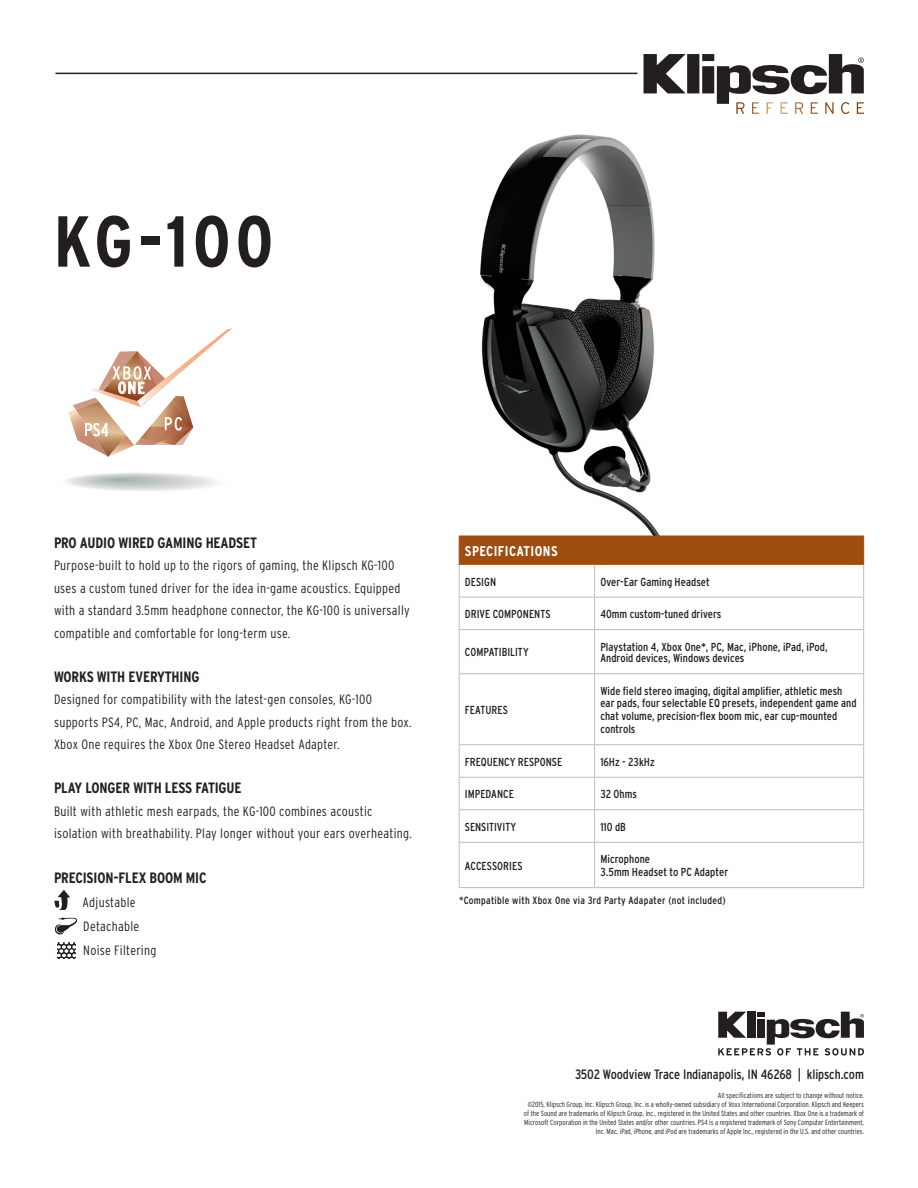
<style>
.page{position:relative;width:918px;height:1188px;background:#fff}
.page>*{position:absolute;margin:0;border:0;box-sizing:border-box;transform-origin:0 0}
.Serie_-_Black_Left{font:700 condensed 72px "Interstate";color:#231f20}
.t1{font:condensed 16.35px "Interstate";color:#fff}
.t2{font:700 condensed 15px "Interstate";letter-spacing:-.01em;color:#231f20}
.Specs_Header{font:700 condensed 14.1px "Interstate";letter-spacing:.03em;color:#fff}
.t3{font:300 condensed 13.5px/22.5px "Interstate";letter-spacing:.02em;color:#231f20}
.t4{font:condensed 13.5px "Interstate";letter-spacing:-.005em;color:#231f20}
.Spec___Bold{font:condensed 11.55px/12.9px "Interstate";color:#231f20}
.Body{font:condensed 10.5px "Interstate";letter-spacing:.025em;color:#231f20}
.t5{font:300 condensed 7.5px/9px "Interstate";color:#231f20;text-align:right}
</style>
<div class="page">
<img style="left:458px;top:82px;width:363px;height:473px">
<hr style="left:56px;top:73px;width:581px;height:1px;background:#231f20">
<svg style="left:718px;top:1012px;width:146px;height:43px"></svg>
<svg style="left:644px;top:54px;width:220px;height:60px"></svg>
<svg style="left:460px;top:596px;width:403px;height:246px"></svg>
<hr style="left:459px;top:565px;width:1px;height:32px;background:#bcbdc0">
<hr style="left:594px;top:565px;width:1px;height:32px;background:#bcbdc0">
<hr style="left:863px;top:565px;width:1px;height:32px;background:#bcbdc0">
<hr style="left:459px;top:597px;width:136px;height:1px;background:#bcbdc0">
<hr style="left:459px;top:597px;width:1px;height:32px;background:#bcbdc0">
<hr style="left:595px;top:597px;width:269px;height:1px;background:#bcbdc0">
<hr style="left:594px;top:597px;width:1px;height:32px;background:#bcbdc0">
<hr style="left:863px;top:597px;width:1px;height:32px;background:#bcbdc0">
<hr style="left:459px;top:629px;width:136px;height:1px;background:#bcbdc0">
<hr style="left:459px;top:630px;width:1px;height:43px;background:#bcbdc0">
<hr style="left:595px;top:629px;width:269px;height:1px;background:#bcbdc0">
<hr style="left:594px;top:630px;width:1px;height:43px;background:#bcbdc0">
<hr style="left:863px;top:630px;width:1px;height:43px;background:#bcbdc0">
<hr style="left:459px;top:673px;width:136px;height:1px;background:#bcbdc0">
<hr style="left:459px;top:674px;width:1px;height:70px;background:#bcbdc0">
<hr style="left:595px;top:673px;width:269px;height:1px;background:#bcbdc0">
<hr style="left:594px;top:674px;width:1px;height:70px;background:#bcbdc0">
<hr style="left:863px;top:674px;width:1px;height:70px;background:#bcbdc0">
<hr style="left:459px;top:744px;width:136px;height:1px;background:#bcbdc0">
<hr style="left:459px;top:745px;width:1px;height:32px;background:#bcbdc0">
<hr style="left:595px;top:744px;width:269px;height:1px;background:#bcbdc0">
<hr style="left:594px;top:745px;width:1px;height:32px;background:#bcbdc0">
<hr style="left:863px;top:745px;width:1px;height:32px;background:#bcbdc0">
<hr style="left:459px;top:777px;width:136px;height:1px;background:#bcbdc0">
<hr style="left:459px;top:778px;width:1px;height:31px;background:#bcbdc0">
<hr style="left:595px;top:777px;width:269px;height:1px;background:#bcbdc0">
<hr style="left:594px;top:778px;width:1px;height:31px;background:#bcbdc0">
<hr style="left:863px;top:778px;width:1px;height:31px;background:#bcbdc0">
<hr style="left:459px;top:809px;width:136px;height:1px;background:#bcbdc0">
<hr style="left:459px;top:810px;width:1px;height:32px;background:#bcbdc0">
<hr style="left:595px;top:809px;width:269px;height:1px;background:#bcbdc0">
<hr style="left:594px;top:810px;width:1px;height:32px;background:#bcbdc0">
<hr style="left:863px;top:810px;width:1px;height:32px;background:#bcbdc0">
<hr style="left:459px;top:842px;width:136px;height:1px;background:#bcbdc0">
<hr style="left:459px;top:843px;width:1px;height:44px;background:#bcbdc0">
<hr style="left:595px;top:842px;width:269px;height:1px;background:#bcbdc0">
<hr style="left:594px;top:843px;width:1px;height:44px;background:#bcbdc0">
<hr style="left:863px;top:843px;width:1px;height:44px;background:#bcbdc0">
<hr style="left:459px;top:887px;width:136px;height:1px;background:#bcbdc0">
<hr style="left:595px;top:887px;width:269px;height:1px;background:#bcbdc0">
<div style="left:459px;top:536px;width:405px;height:29px;background:#9f4d10"></div>
<div style="left:59px;top:472px;width:171px;height:21px;background:#fbfbfc;border-radius:50%"></div>
<div style="left:63px;top:472px;width:160px;height:20px;background:#f4f5f5;border-radius:50%"></div>
<div style="left:63px;top:473px;width:159px;height:19px;background:#f3f5f4;border-radius:50%"></div>
<div style="left:68px;top:473px;width:146px;height:18px;background:#eceeed;border-radius:50%"></div>
<div style="left:70px;top:473px;width:139px;height:17px;background:#e7ebe9;border-radius:50%"></div>
<div style="left:72px;top:474px;width:133px;height:16px;background:#e4e8e6;border-radius:50%"></div>
<div style="left:73px;top:474px;width:131px;height:15px;background:#e3e5e4;border-radius:50%"></div>
<div style="left:75px;top:474px;width:124px;height:15px;background:#dfe2e0;border-radius:50%"></div>
<div style="left:78px;top:474px;width:117px;height:14px;background:#dbdfdd;border-radius:50%"></div>
<div style="left:78px;top:475px;width:115px;height:13px;background:#dadedc;border-radius:50%"></div>
<div style="left:80px;top:475px;width:110px;height:13px;background:#d8dbd8;border-radius:50%"></div>
<div style="left:82px;top:475px;width:104px;height:12px;background:#d5d8d6;border-radius:50%"></div>
<div style="left:85px;top:475px;width:96px;height:12px;background:#d1d6d3;border-radius:50%"></div>
<div style="left:87px;top:476px;width:90px;height:10px;background:#cdd2cf;border-radius:50%"></div>
<div style="left:90px;top:476px;width:82px;height:10px;background:#c9cfcc;border-radius:50%"></div>
<div style="left:92px;top:476px;width:75px;height:9px;background:#c6cbc9;border-radius:50%"></div>
<div style="left:95px;top:477px;width:67px;height:8px;background:#c2c9c6;border-radius:50%"></div>
<div style="left:98px;top:477px;width:60px;height:7px;background:#bec5c3;border-radius:50%"></div>
<div style="left:99px;top:477px;width:55px;height:7px;background:#bcc3c1;border-radius:50%"></div>
<div style="left:102px;top:478px;width:47px;height:5px;background:#b8c0be;border-radius:50%"></div>
<div style="left:105px;top:478px;width:39px;height:5px;background:#b4bebb;border-radius:50%"></div>
<hr style="left:105px;top:478px;width:38px;height:4px;background:#b4bdba;border-radius:50%">
<hr style="left:108px;top:478px;width:30px;height:4px;background:#b0bab7;border-radius:50%">
<hr style="left:111px;top:479px;width:22px;height:2px;background:#acb7b3;border-radius:50%">
<svg style="left:68px;top:328px;width:164px;height:129px"></svg>
<svg style="left:54px;top:918px;width:23px;height:17px"></svg>
<svg style="left:54px;top:890px;width:16px;height:20px"></svg>
<svg style="left:57px;top:942px;width:18px;height:17px"></svg>
<p class="Serie_-_Black_Left" style="left:54px;top:201px;width:221px">KG-100</p>
<p class="t1" style="left:118px;top:379px;width:28px">ONE</p>
<p class="t2" style="left:54px;top:534px;width:205px">PRO AUDIO WIRED GAMING HEADSET</p>
<p class="t3" style="left:54px;top:554px;width:357px">Purpose-built to hold up to the rigors of gaming, the Klipsch KG-100 uses a custom tuned driver for the idea in-game acoustics. Equipped with a standard 3.5mm headphone connector, the KG-100 is universally compatible and comfortable for long-term use.</p>
<p class="t2" style="left:54px;top:668px;width:147px">WORKS WITH EVERYTHING</p>
<p class="t3" style="left:54px;top:688px;width:359px">Designed for compatibility with the latest-gen consoles, KG-100 supports PS4, PC, Mac, Android, and Apple products right from the box.<br>Xbox One requires the Xbox One Stereo Headset Adapter.</p>
<p class="t2" style="left:54px;top:780px;width:189px">PLAY LONGER WITH LESS FATIGUE</p>
<p class="t3" style="left:54px;top:800px;width:360px">Built with athletic mesh earpads, the KG-100 combines acoustic isolation with breathability. Play longer without your ears overheating.</p>
<p class="t2" style="left:54px;top:869px;width:154px">PRECISION-FLEX BOOM MIC</p>
<p class="t3" style="left:83px;top:890px;width:55px">Adjustable</p>
<p class="t3" style="left:83px;top:914px;width:57px">Detachable</p>
<p class="t3" style="left:83px;top:938px;width:75px">Noise Filtering</p>
<p class="Specs_Header" style="left:465px;top:543px;width:94px">SPECIFICATIONS</p>
<p class="Spec___Bold" style="left:465px;top:575px;width:33px">DESIGN</p>
<p class="Spec___Bold" style="left:600px;top:575px;width:111px">Over-Ear Gaming Headset</p>
<p class="Spec___Bold" style="left:465px;top:607px;width:87px">DRIVE COMPONENTS</p>
<p class="Spec___Bold" style="left:600px;top:607px;width:123px">40mm custom-tuned drivers</p>
<p class="Spec___Bold" style="left:465px;top:646px;width:65px">COMPATIBILITY</p>
<p class="Spec___Bold" style="left:600px;top:641px;width:229px;line-height:11.6px">Playstation 4, Xbox One*, PC, Mac, iPhone, iPad, iPod,<br>Android devices, Windows devices</p>
<p class="Spec___Bold" style="left:465px;top:703px;width:44px">FEATURES</p>
<p class="Spec___Bold" style="left:600px;top:684px;width:258px">Wide field stereo imaging, digital amplifier, athletic mesh ear pads, four selectable EQ presets, independent game and chat volume, precision-flex boom mic, ear cup-mounted controls</p>
<p class="Spec___Bold" style="left:465px;top:755px;width:99px">FREQUENCY RESPONSE</p>
<p class="Spec___Bold" style="left:600px;top:755px;width:56px">16Hz - 23kHz</p>
<p class="Spec___Bold" style="left:465px;top:788px;width:50px">IMPEDANCE</p>
<p class="Spec___Bold" style="left:600px;top:788px;width:38px">32 Ohms</p>
<p class="Spec___Bold" style="left:465px;top:820px;width:53px">SENSITIVITY</p>
<p class="Spec___Bold" style="left:600px;top:820px;width:27px">110 dB</p>
<p class="Spec___Bold" style="left:465px;top:859px;width:59px">ACCESSORIES</p>
<p class="Spec___Bold" style="left:600px;top:853px;width:51px">Microphone</p>
<p class="Spec___Bold" style="left:600px;top:865px;width:129px">3.5mm Headset to PC Adapter</p>
<p class="Body" style="left:459px;top:894px;width:268px">*Compatible with Xbox One via 3rd Party Adapater (not included)</p>
<p class="t4" style="left:575px;top:1067px;width:290px">3502 Woodview Trace Indianapolis, IN 46268 | klipsch.com</p>
<p class="t5" style="left:718px;top:1091px;width:148px">All specifications are subject to change without notice.</p>
<p class="t5" style="left:524px;top:1100px;width:342px">©2015, Klipsch Group, Inc. Klipsch Group, Inc. is a wholly-owned subsidiary of Voxx International Corporation. Klipsch and Keepers of the Sound are trademarks of Klipsch Group, Inc., registered in the United States and other countries. Xbox One is a trademark of Microsoft Corporation in the United States and/or other countries. PS4 is a registered trademark of Sony Computer Entertainment, Inc. Mac, iPad, iPhone, and iPod are trademarks of Apple Inc., registered in the U.S. and other countries.</p>
</div>
